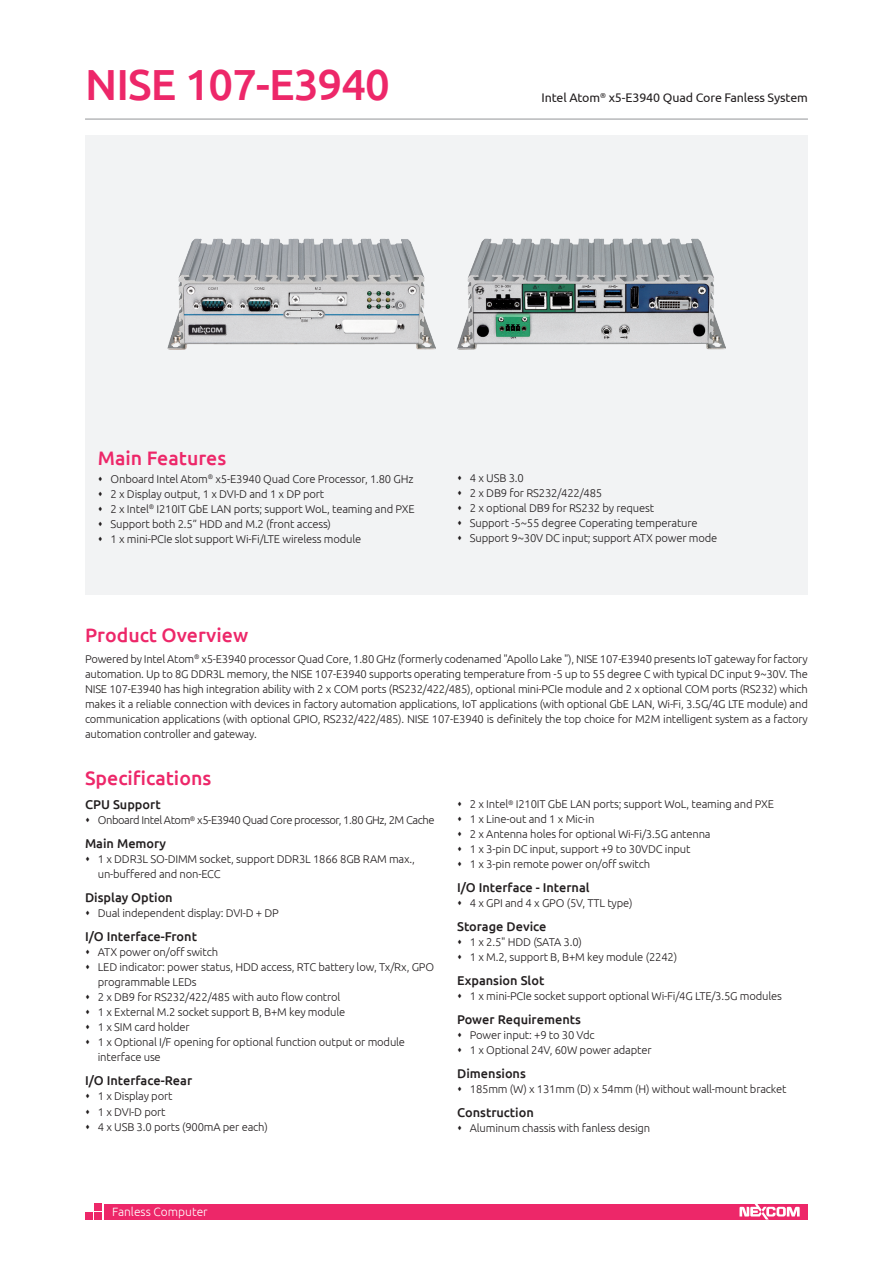
<style>
.page{position:relative;width:893px;height:1263px;background:#fff}
.page>*{position:absolute;margin:0;border:0;box-sizing:border-box;transform-origin:0 0}
.model_name{font:500 43.5px "Ubuntu";letter-spacing:-.02em;color:#ed2769}
.t1{font:500 19.5px "Ubuntu";color:#ed2769}
.item{font:500 12.75px "Ubuntu";color:#231f20}
.model_describe{font:12.45px "Ubuntu";letter-spacing:-.01em;color:#231f20}
.t2{font:300 12px "Ubuntu";color:#fff}
.product_overview{font:300 11.25px/15px "Ubuntu";letter-spacing:-.015em;color:#231f20}
.product_overview-2{font:300 11.25px "Ubuntu";letter-spacing:-.04em;color:#231f20}
</style>
<div class="page">
<div style="left:104px;top:1204px;width:704px;height:15px;background:#ed2769"></div>
<div style="left:94px;top:1203px;width:7px;height:7px;background:#ed2769"></div>
<div style="left:94px;top:1213px;width:7px;height:7px;background:#ed2769"></div>
<div style="left:85px;top:1213px;width:7px;height:7px;background:#ed2769"></div>
<svg style="left:739px;top:1204px;width:61px;height:15px"></svg>
<hr style="left:85px;top:119px;width:723px;height:1px;background:#939598">
<div style="left:85px;top:136px;width:723px;height:459px;background:#f2f3f4"></div>
<img style="left:168px;top:239px;width:268px;height:110px">
<img style="left:457px;top:239px;width:268px;height:110px">
<p class="model_name" style="left:85px;top:57px;width:306px">NISE 107-E3940</p>
<p class="model_describe" style="left:542px;top:90px;width:268px">Intel Atom<sup>®</sup> x5-E3940 Quad Core Fanless System</p>
<h2 class="t1" style="left:98px;top:446px;width:130px">Main Features</h2>
<p class="product_overview" style="left:111px;top:471px;width:304px">Onboard Intel Atom<sup>®</sup> x5-E3940 Quad Core Processor, 1.80 GHz</p>
<p class="product_overview" style="left:111px;top:486px;width:215px">2 x Display output, 1 x DVI-D and 1 x DP port</p>
<p class="product_overview" style="left:111px;top:501px;width:306px">2 x Intel<sup>®</sup> I210IT GbE LAN ports; support WoL, teaming and PXE</p>
<p class="product_overview" style="left:111px;top:516px;width:222px">Support both 2.5” HDD and M.2 (front access)</p>
<p class="product_overview" style="left:111px;top:531px;width:252px">1 x mini-PCIe slot support Wi-Fi/LTE wireless module</p>
<p class="product_overview" style="left:470px;top:471px;width:55px">4 x USB 3.0</p>
<p class="product_overview" style="left:470px;top:486px;width:134px">2 x DB9 for RS232/422/485</p>
<p class="product_overview" style="left:470px;top:501px;width:186px">2 x optional DB9 for RS232 by request</p>
<p class="product_overview" style="left:470px;top:516px;width:229px">Support -5~55 degree Coperating temperature</p>
<p class="product_overview" style="left:470px;top:531px;width:249px">Support 9~30V DC input; support ATX power mode</p>
<p class="t1" style="left:85px;top:622px;width:165px">Product Overview</p>
<p class="product_overview" style="left:85px;top:651px;width:724px;text-align:justify">Powered by Intel Atom<sup>®</sup> x5-E3940 processor Quad Core, 1.80 GHz (formerly codenamed "Apollo Lake "), NISE 107-E3940 presents IoT gateway for factory automation. Up to 8G DDR3L memory, the NISE 107-E3940 supports operating temperature from -5 up to 55 degree C with typical DC input 9~30V. The NISE 107-E3940 has high integration ability with 2 x COM ports (RS232/422/485), optional mini-PCIe module and 2 x optional COM ports (RS232) which makes it a reliable connection with devices in factory automation applications, IoT applications (with optional GbE LAN, Wi-Fi, 3.5G/4G LTE module) and communication applications (with optional GPIO, RS232/422/485). NISE 107-E3940 is definitely the top choice for M2M intelligent system as a factory automation controller and gateway.</p>
<p class="t1" style="left:85px;top:766px;width:128px">Specifications</p>
<p class="item" style="left:85px;top:797px;width:77px">CPU Support</p>
<p class="product_overview-2" style="left:98px;top:813px;width:338px">Onboard Intel Atom<sup>®</sup> x5-E3940 Quad Core processor, 1.80 GHz, 2M Cache</p>
<p class="item" style="left:85px;top:836px;width:83px">Main Memory</p>
<p class="product_overview" style="left:98px;top:851px;width:319px">1 x DDR3L SO-DIMM socket, support DDR3L 1866 8GB RAM max., un-buffered and non-ECC</p>
<p class="item" style="left:85px;top:890px;width:89px">Display Option</p>
<p class="product_overview" style="left:98px;top:905px;width:183px">Dual independent display: DVI-D + DP</p>
<p class="item" style="left:85px;top:929px;width:113px">I/O Interface-Front</p>
<p class="product_overview" style="left:98px;top:944px;width:122px">ATX power on/off switch</p>
<p class="product_overview" style="left:98px;top:959px;width:338px">LED indicator: power status, HDD access, RTC battery low, Tx/Rx, GPO programmable LEDs</p>
<p class="product_overview" style="left:98px;top:989px;width:244px">2 x DB9 for RS232/422/485 with auto flow control</p>
<p class="product_overview" style="left:98px;top:1004px;width:249px">1 x External M.2 socket support B, B+M key module</p>
<p class="product_overview" style="left:98px;top:1019px;width:93px">1 x SIM card holder</p>
<p class="product_overview" style="left:98px;top:1034px;width:309px">1 x Optional I/F opening for optional function output or module interface use</p>
<p class="item" style="left:85px;top:1073px;width:109px">I/O Interface-Rear</p>
<p class="product_overview" style="left:98px;top:1088px;width:76px">1 x Display port</p>
<p class="product_overview" style="left:98px;top:1104px;width:69px">1 x DVI-D port</p>
<p class="product_overview" style="left:98px;top:1119px;width:172px">4 x USB 3.0 ports (900mA per each)</p>
<p class="product_overview" style="left:470px;top:796px;width:306px">2 x Intel<sup>®</sup> I210IT GbE LAN ports; support WoL, teaming and PXE</p>
<p class="product_overview" style="left:470px;top:811px;width:126px">1 x Line-out and 1 x Mic-in</p>
<p class="product_overview" style="left:470px;top:826px;width:242px">2 x Antenna holes for optional Wi-Fi/3.5G antenna</p>
<p class="product_overview" style="left:470px;top:841px;width:222px">1 x 3-pin DC input, support +9 to 30VDC input</p>
<p class="product_overview" style="left:470px;top:856px;width:182px">1 x 3-pin remote power on/off switch</p>
<p class="item" style="left:457px;top:880px;width:134px">I/O Interface - Internal</p>
<p class="product_overview" style="left:470px;top:895px;width:164px">4 x GPI and 4 x GPO (5V, TTL type)</p>
<p class="item" style="left:457px;top:919px;width:91px">Storage Device</p>
<p class="product_overview" style="left:470px;top:934px;width:114px">1 x 2.5" HDD (SATA 3.0)</p>
<p class="product_overview" style="left:470px;top:949px;width:209px">1 x M.2, support B, B+M key module (2242)</p>
<p class="item" style="left:457px;top:973px;width:89px">Expansion Slot</p>
<p class="product_overview" style="left:470px;top:988px;width:314px">1 x mini-PCIe socket support optional Wi-Fi/4G LTE/3.5G modules</p>
<p class="item" style="left:457px;top:1012px;width:125px">Power Requirements</p>
<p class="product_overview" style="left:470px;top:1027px;width:126px">Power input: +9 to 30 Vdc</p>
<p class="product_overview" style="left:470px;top:1042px;width:183px">1 x Optional 24V, 60W power adapter</p>
<p class="item" style="left:457px;top:1066px;width:70px">Dimensions</p>
<p class="product_overview" style="left:470px;top:1081px;width:318px">185mm (W) x 131mm (D) x 54mm (H) without wall-mount bracket</p>
<p class="item" style="left:457px;top:1105px;width:78px">Construction</p>
<p class="product_overview" style="left:470px;top:1120px;width:182px">Aluminum chassis with fanless design</p>
<p class="t2" style="left:112px;top:1204px;width:97px">Fanless Computer</p>
</div>
